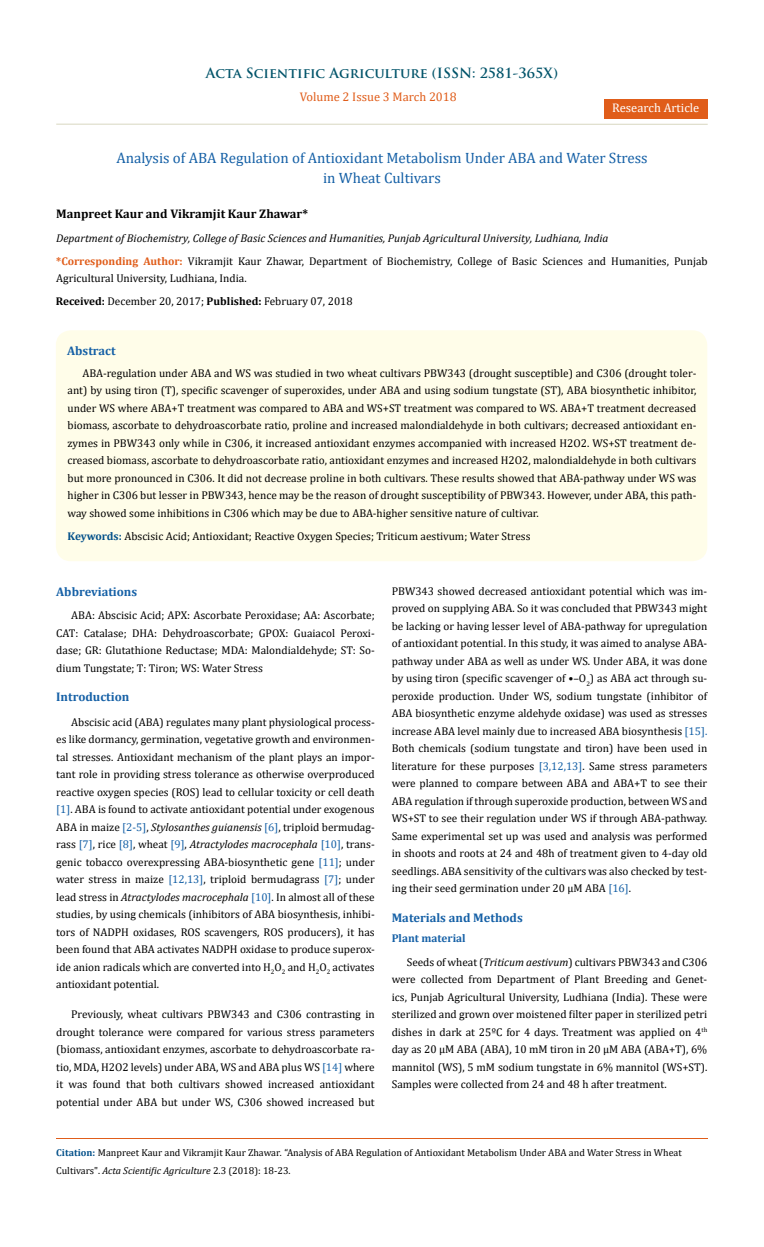
<style>
.page{position:relative;width:764px;height:1247px;background:#fff}
.page>*{position:absolute;margin:0;border:0;box-sizing:border-box;transform-origin:0 0}
.t1{font:15px/20px "Cambria";color:#1560a6;text-align:center}
.t2{font:700 13.75px "Trajan Pro";color:#02546a}
.t3{font:700 12.5px "Cambria";color:#1560a6}
.t4{font:700 12.5px "Cambria";color:#000}
.t5{font:12.5px "Cambria";color:#e05d1a}
.t6{font:12.5px "Cambria";color:#fff}
.t7{font:11.25px/17.5px "Cambria";color:#000;text-align:justify}
.t8{font:italic 11.25px/22.5px "Cambria";color:#000}
.t9{font:10px/17.5px "Cambria";color:#000}
.s1{font-weight:700;font-style:normal;color:#e05d1a}
.s2{font-style:normal}
.s3{font-weight:700}
.s4{font-weight:700;color:#035089}
.s5{color:#1560a6}
.s6{font-style:italic}
.s7{font-weight:700;color:#1560a6}
</style>
<div class="page">
<div style="left:604px;top:99px;width:103px;height:20px;background:#e05d1a"></div>
<hr style="left:56px;top:1138px;width:651px;height:1px;background:#e05d1a">
<hr style="left:56px;top:123px;width:651px;height:2px;background:#e0dfcd">
<div style="left:56px;top:330px;width:651px;height:231px;background:#fffde9;border-radius:15px"></div>
<p class="t2" style="left:206px;top:64px;width:354px">Acta Scientific Agriculture (ISSN: 2581-365X)</p>
<p class="t5" style="left:300px;top:90px;width:158px">Volume 2 Issue 3 March 2018</p>
<p class="t6" style="left:612px;top:100px;width:89px">Research Article</p>
<h1 class="t1" style="left:116px;top:147px;width:533px">Analysis of ABA Regulation of Antioxidant Metabolism Under ABA and Water Stress in Wheat Cultivars</h1>
<p class="t4" style="left:56px;top:205px;width:253px">Manpreet Kaur and Vikramjit Kaur Zhawar*</p>
<p class="t8" style="left:56px;top:226px;width:653px">Department of Biochemistry, College of Basic Sciences and Humanities, Punjab Agricultural University, Ludhiana, India<br><span class="s1">*Corresponding Author:</span> <span class="s2">Vikramjit Kaur Zhawar, Department of Biochemistry, College of Basic Sciences and Humanities, Punjab</span></p>
<p class="t7" style="left:56px;top:269px;width:192px">Agricultural University, Ludhiana, India.</p>
<p class="t7" style="left:56px;top:292px;width:298px"><span class="s3">Received:</span> December 20, 2017; <span class="s3">Published:</span> February 07, 2018</p>
<p class="t3" style="left:67px;top:342px;width:50px">Abstract</p>
<p class="t7" style="left:68px;top:364px;width:630px;text-indent:15px">ABA-regulation under ABA and WS was studied in two wheat cultivars PBW343 (drought susceptible) and C306 (drought toler&shy;ant) by using tiron (T), specific scavenger of superoxides, under ABA and using sodium tungstate (ST), ABA biosynthetic inhibitor, under WS where ABA+T treatment was compared to ABA and WS+ST treatment was compared to WS. ABA+T treatment decreased biomass, ascorbate to dehydroascorbate ratio, proline and increased malondialdehyde in both cultivars; decreased antioxidant en&shy;zymes in PBW343 only while in C306, it increased antioxidant enzymes accompanied with increased H2O2. WS+ST treatment de&shy;creased biomass, ascorbate to dehydroascorbate ratio, antioxidant enzymes and increased H2O2, malondialdehyde in both cultivars but more pronounced in C306. It did not decrease proline in both cultivars. These results showed that ABA-pathway under WS was higher in C306 but lesser in PBW343, hence may be the reason of drought susceptibility of PBW343. However, under ABA, this path&shy;way showed some inhibitions in C306 which may be due to ABA-higher sensitive nature of cultivar.</p>
<p class="t7" style="left:68px;top:527px;width:464px"><span class="s4">Keywords:</span> Abscisic Acid; Antioxidant; Reactive Oxygen Species; Triticum aestivum; Water Stress</p>
<p class="t3" style="left:56px;top:582px;width:82px">Abbreviations</p>
<p class="t7" style="left:56px;top:606px;width:320px;text-indent:15px">ABA: Abscisic Acid; APX: Ascorbate Peroxidase; AA: Ascorbate; CAT: Catalase; DHA: Dehydroascorbate; GPOX: Guaiacol Peroxi&shy;dase; GR: Glutathione Reductase; MDA: Malondialdehyde; ST: So&shy;dium Tungstate; T: Tiron; WS: Water Stress</p>
<p class="t3" style="left:56px;top:687px;width:75px">Introduction</p>
<p class="t7" style="left:56px;top:713px;width:320px;text-indent:15px">Abscisic acid (ABA) regulates many plant physiological process&shy;es like dormancy, germination, vegetative growth and environmen&shy;tal stresses. Antioxidant mechanism of the plant plays an impor&shy;tant role in providing stress tolerance as otherwise overproduced reactive oxygen species (ROS) lead to cellular toxicity or cell death <span class="s5">[1]</span>. ABA is found to activate antioxidant potential under exogenous ABA in maize <span class="s5">[2-5]</span>, <span class="s6">Stylosanthes guianensis</span> <span class="s5">[6]</span>, triploid bermudag&shy;rass <span class="s5">[7]</span>, rice <span class="s5">[8]</span>, wheat <span class="s5">[9]</span>, <span class="s6">Atractylodes macrocephala</span> <span class="s5">[10]</span>, trans&shy;genic tobacco overexpressing ABA-biosynthetic gene <span class="s5">[11]</span>; under water stress in maize <span class="s5">[12,13]</span>, triploid bermudagrass <span class="s5">[7]</span>; under lead stress in <span class="s6">Atractylodes macrocephala</span> <span class="s5">[10]</span>. In almost all of these studies, by using chemicals (inhibitors of ABA biosynthesis, inhibi&shy;tors of NADPH oxidases, ROS scavengers, ROS producers), it has been found that ABA activates NADPH oxidase to produce superox&shy;ide anion radicals which are converted into H<sub>2</sub>O<sub>2</sub> and H<sub>2</sub>O<sub>2</sub> activates antioxidant potential.</p>
<p class="t7" style="left:56px;top:1005px;width:320px;text-indent:15px">Previously, wheat cultivars PBW343 and C306 contrasting in drought tolerance were compared for various stress parameters (biomass, antioxidant enzymes, ascorbate to dehydroascorbate ra&shy;tio, MDA, H2O2 levels) under ABA, WS and ABA plus WS <span class="s5">[14]</span> where it was found that both cultivars showed increased antioxidant potential under ABA but under WS, C306 showed increased but</p>
<p class="t7" style="left:392px;top:582px;width:317px">PBW343 showed decreased antioxidant potential which was im&shy;proved on supplying ABA. So it was concluded that PBW343 might be lacking or having lesser level of ABA-pathway for upregulation of antioxidant potential. In this study, it was aimed to analyse ABA&shy;pathway under ABA as well as under WS. Under ABA, it was done by using tiron (specific scavenger of •–O<sub>2</sub>) as ABA act through su&shy;peroxide production. Under WS, sodium tungstate (inhibitor of ABA biosynthetic enzyme aldehyde oxidase) was used as stresses increase ABA level mainly due to increased ABA biosynthesis <span class="s5">[15].<br></span>Both chemicals (sodium tungstate and tiron) have been used in literature for these purposes <span class="s5">[3,12,13]</span>. Same stress parameters were planned to compare between ABA and ABA+T to see their ABA regulation if through superoxide production, between WS and WS+ST to see their regulation under WS if through ABA-pathway.<br>Same experimental set up was used and analysis was performed in shoots and roots at 24 and 48h of treatment given to 4-day old seedlings. ABA sensitivity of the cultivars was also checked by test&shy;ing their seed germination under 20 µM ABA <span class="s5">[16]</span>.</p>
<p class="t3" style="left:392px;top:909px;width:133px">Materials and Methods</p>
<p class="t7" style="left:407px;top:926px;width:302px;line-height:23.5px;text-indent:-15px"><span class="s7">Plant material<br></span>Seeds of wheat (<span class="s6">Triticum aestivum</span>) cultivars PBW343 and C306</p>
<p class="t7" style="left:392px;top:970px;width:317px">were collected from Department of Plant Breeding and Genet&shy;ics, Punjab Agricultural University, Ludhiana (India). These were sterilized and grown over moistened filter paper in sterilized petri dishes in dark at 25ºC for 4 days. Treatment was applied on 4<sup>th </sup>day as 20 µM ABA (ABA), 10 mM tiron in 20 µM ABA (ABA+T), 6% mannitol (WS), 5 mM sodium tungstate in 6% mannitol (WS+ST).<br>Samples were collected from 24 and 48 h after treatment.</p>
<p class="t9" style="left:56px;top:1144px;width:627px"><span class="s4">Citation:</span> Manpreet Kaur and Vikramjit Kaur Zhawar<span class="s6">.</span> “Analysis of ABA Regulation of Antioxidant Metabolism Under ABA and Water Stress in Wheat<br>Cultivars". <span class="s6">Acta Scientific Agriculture</span> 2.3 (2018): 18-23.</p>
</div>
